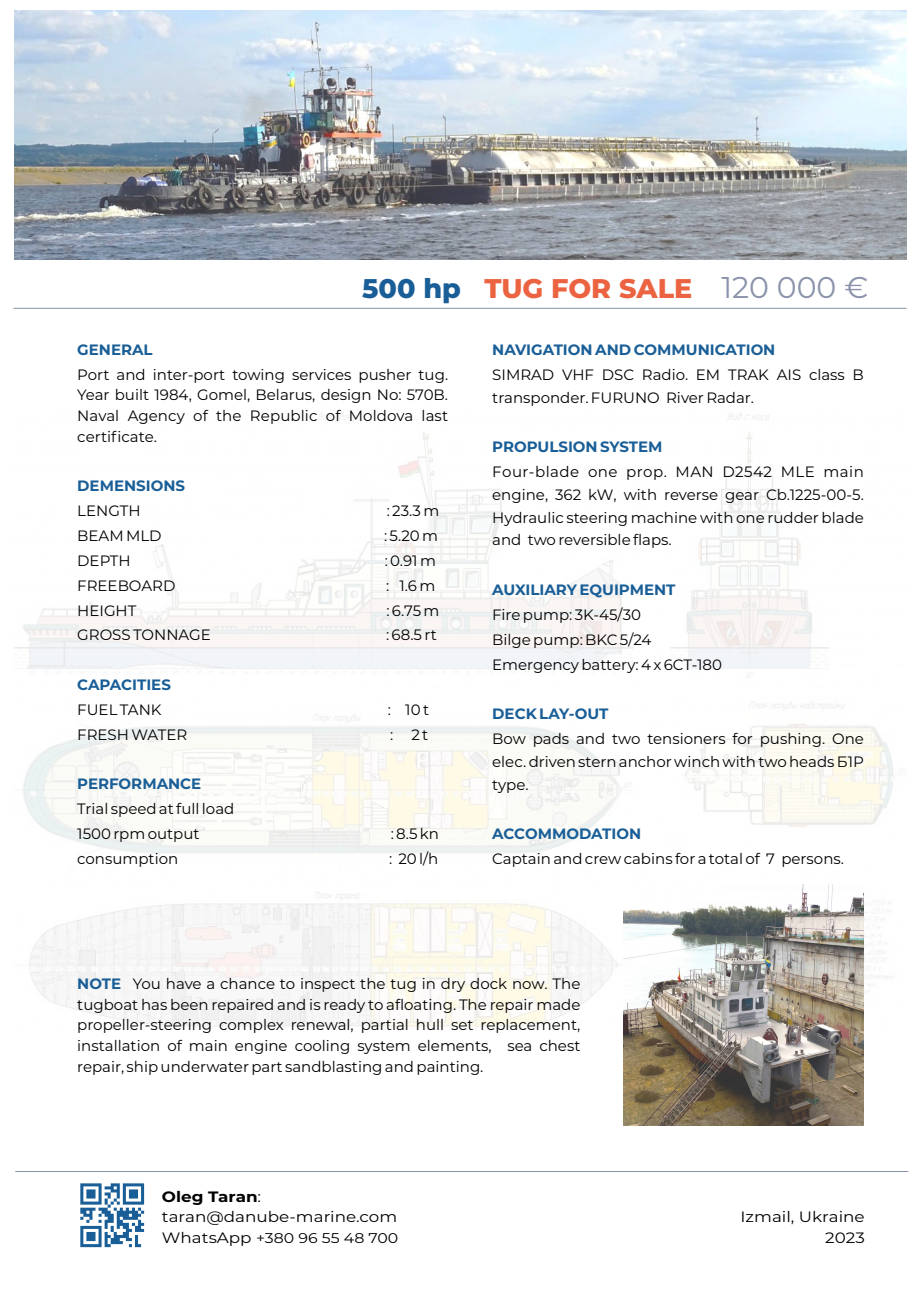
<style>
.page{position:relative;width:920px;height:1290px;background:#fff}
.page>*{position:absolute;margin:0;border:0;box-sizing:border-box;transform-origin:0 0}
.t1{font:800 27px "Montserrat";color:#eb6341}
.t2{font:15px/20.7px "Montserrat";color:#000;text-align:justify}
.t3{font:700 15px "Montserrat";color:#195e97}
.t4{font:15px/20.7px "Montserrat";color:#000;scale:1.12 1}
.t5{font:14.1px "Montserrat";color:#000;scale:1.12 1}
.s1{color:#195e97}
.s2{font-weight:400;font-size:30px;color:#8a93ab}
.s3{font-weight:700;color:#195e97}
.s4{font-weight:700}
.s5{font-size:15px}
</style>
<div class="page">
<img style="left:14px;top:413px;width:892px;height:614px">
<img style="left:14px;top:11px;width:892px;height:248px">
<img style="left:623px;top:884px;width:241px;height:241px">
<svg style="left:80px;top:1183px;width:64px;height:64px"></svg>
<hr style="left:14px;top:308px;width:892px;height:1px;background:#8a93ab">
<hr style="left:15px;top:1171px;width:893px;height:1px;background:#8a93ab">
<h1 class="t1" style="left:362px;top:272px;width:508px"><span class="s1">500 hp</span> TUG FOR SALE <span class="s2">120 000 €</span></h1>
<p class="t3" style="left:77px;top:340px;width:77px">GENERAL</p>
<p class="t2" style="left:77px;top:364px;width:372px">Port and inter-port towing services pusher tug.<br>Year built 1984, Gomel, Belarus, design No: 570B.<br>Naval Agency of the Republic of Moldova last certificate.</p>
<p class="t3" style="left:77px;top:477px;width:109px">DEMENSIONS</p>
<p class="t2" style="left:77px;top:501px;width:65px">LENGTH</p>
<p class="t2" style="left:387px;top:501px;width:54px">: 23.3 m</p>
<p class="t2" style="left:77px;top:525px;width:86px">BEAM MLD</p>
<p class="t2" style="left:384px;top:525px;width:56px">: 5.20 m</p>
<p class="t2" style="left:77px;top:550px;width:55px">DEPTH</p>
<p class="t2" style="left:385px;top:550px;width:53px">: 0.91 m</p>
<p class="t2" style="left:77px;top:575px;width:100px">FREEBOARD</p>
<p class="t2" style="left:386px;top:575px;width:51px">: 1.6 m</p>
<p class="t2" style="left:77px;top:600px;width:61px">HEIGHT</p>
<p class="t2" style="left:386px;top:600px;width:55px">: 6.75 m</p>
<p class="t2" style="left:77px;top:625px;width:135px">GROSS TONNAGE</p>
<p class="t2" style="left:386px;top:625px;width:52px">: 68.5 rt</p>
<p class="t3" style="left:77px;top:675px;width:95px">CAPACITIES</p>
<p class="t2" style="left:77px;top:699px;width:86px">FUEL TANK</p>
<p class="t2" style="left:388px;top:699px;width:43px">: 10 t</p>
<p class="t2" style="left:77px;top:724px;width:111px">FRESH WATER</p>
<p class="t2" style="left:390px;top:724px;width:40px">: 2 t</p>
<p class="t3" style="left:77px;top:775px;width:126px">PERFORMANCE</p>
<p class="t2" style="left:77px;top:796px;width:159px;line-height:24.8px">Trial speed at full load<br>1500 rpm output</p>
<p class="t2" style="left:391px;top:823px;width:50px">: 8.5 kn</p>
<p class="t2" style="left:77px;top:848px;width:103px">consumption</p>
<p class="t2" style="left:389px;top:848px;width:51px">: 20 l/h</p>
<p class="t3" style="left:492px;top:341px;width:285px">NAVIGATION AND COMMUNICATION</p>
<p class="t2" style="left:492px;top:363px;width:373px;line-height:22.8px">SIMRAD VHF DSC Radio. EM TRAK AIS class B transponder. FURUNO River Radar.</p>
<p class="t3" style="left:492px;top:438px;width:172px">PROPULSION SYSTEM</p>
<p class="t2" style="left:492px;top:460px;width:373px;line-height:22.8px">Four-blade one prop. MAN D2542 MLE main engine, 362 kW, with reverse gear Cb.1225-00-5.<br>Hydraulic steering machine with one rudder blade and two reversible flaps.</p>
<p class="t3" style="left:492px;top:580px;width:185px">AUXILIARY EQUIPMENT</p>
<p class="t2" style="left:492px;top:602px;width:231px;line-height:24.8px;text-align:left">Fire pump: 3K-45/30<br>Bilge pump: BKC 5/24<br>Emergency battery: 4 x 6CT-180</p>
<p class="t3" style="left:492px;top:705px;width:118px">DECK LAY-OUT</p>
<p class="t2" style="left:492px;top:727px;width:373px;line-height:22.8px">Bow pads and two tensioners for pushing. One elec. driven stern anchor winch with two heads Б1Р type.</p>
<p class="t3" style="left:492px;top:825px;width:151px">ACCOMMODATION</p>
<p class="t2" style="left:492px;top:848px;width:353px">Captain and crew cabins for a total of 7 persons.</p>
<p class="t2" style="left:77px;top:973px;width:505px"><span class="s3">NOTE</span> You have a chance to inspect the tug in dry dock now. The tugboat has been repaired and is ready to afloating. The repair made propeller-steering complex renewal, partial hull set replacement, installation of main engine cooling system elements, sea chest repair, ship underwater part sandblasting and painting.</p>
<p class="t4" style="left:162px;top:1186px;width:212px"><span class="s4">Oleg Taran</span>: taran@danube-marine.com</p>
<p class="t5" style="left:162px;top:1229px;width:213px"><span class="s5">WhatsApp</span> +380 96 55 48 700</p>
<p class="t4" style="left:740px;top:1206px;width:112px;text-align:right">Izmail, Ukraine<br>2023</p>
</div>
